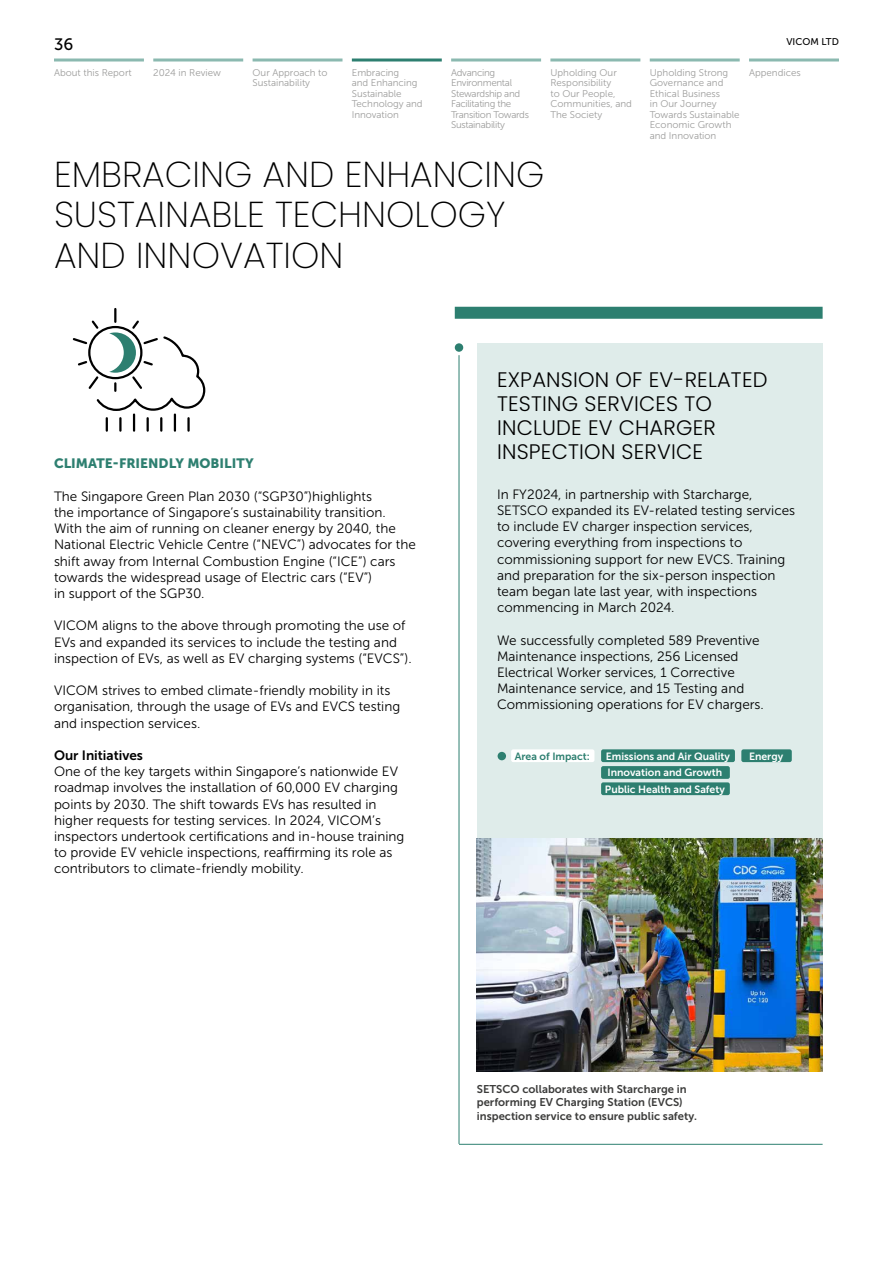
<style>
.page{position:relative;width:893px;height:1263px;background:#fff}
.page>*{position:absolute;margin:0;border:0;box-sizing:border-box;transform-origin:0 0}
.t1{font:200 36px/40.5px "Poppins";color:#000}
.t2{font:300 21px/24px "Poppins";letter-spacing:.01em;color:#000}
.t3{font:16.5px "Museo Sans 500";color:#000}
.t4{font:13.5px/16.2px "Museo Sans 300";color:#000}
.t5{font:13.5px "Museo Sans 900";color:#2d7f70}
.t6{font:13.5px "Museo Sans 700";color:#000}
.t7{font:11.25px/13.5px "Museo Sans 700";color:#3c3c3b}
.t8{font:10.5px/16.5px "Museo Sans 700";color:#fff}
.t9{font:10.5px "Museo Sans 700";color:#2d7f70}
.t10{font:9.75px/10.5px "Museo Sans 300";color:#9d9d9c}
.t11{font:9.75px/10.5px "Museo Sans 300";letter-spacing:-.03em;color:#9d9d9c}
.t12{font:9.75px "Museo Sans 500";color:#000}
</style>
<div class="page">
<div style="left:477px;top:343px;width:346px;height:515px;background:#dfecea"></div>
<div style="left:455px;top:307px;width:368px;height:12px;background:#2d7f70"></div>
<hr style="left:459px;top:1144px;width:364px;height:1px;background:#2d7f70">
<div style="left:455px;top:343px;width:8px;height:9px;background:#2d7f70;border-radius:50%"></div>
<hr style="left:459px;top:355px;width:1px;height:789px;background:#2d7f70">
<svg style="left:71px;top:58px;width:133px;height:374px"></svg>
<div style="left:601px;top:749px;width:134px;height:13px;background:#2d7f70;border-radius:2px"></div>
<div style="left:601px;top:766px;width:129px;height:13px;background:#2d7f70;border-radius:2px"></div>
<div style="left:601px;top:782px;width:129px;height:13px;background:#2d7f70;border-radius:2px"></div>
<div style="left:741px;top:749px;width:51px;height:13px;background:#2d7f70;border-radius:2px"></div>
<div style="left:498px;top:752px;width:8px;height:8px;background:#2d7f70;border-radius:50%"></div>
<div style="left:511px;top:749px;width:83px;height:13px;background:#fff;border-radius:2px"></div>
<img style="left:477px;top:839px;width:346px;height:232px">
<hr style="left:253px;top:59px;width:89px;height:3px;background:#8bb9b0">
<hr style="left:153px;top:59px;width:90px;height:3px;background:#8bb9b0">
<hr style="left:352px;top:59px;width:90px;height:3px;background:#2d7f70">
<hr style="left:451px;top:59px;width:90px;height:3px;background:#8bb9b0">
<hr style="left:550px;top:59px;width:90px;height:3px;background:#8bb9b0">
<hr style="left:650px;top:59px;width:90px;height:3px;background:#8bb9b0">
<hr style="left:749px;top:59px;width:90px;height:3px;background:#8bb9b0">
<hr style="left:54px;top:59px;width:90px;height:3px;background:#8bb9b0">
<p class="t3" style="left:54px;top:36px;width:21px">36</p>
<p class="t12" style="left:786px;top:37px;width:54px">VICOM LTD</p>
<p class="t10" style="left:153px;top:67px;width:69px">2024 in Review</p>
<p class="t10" style="left:650px;top:67px;width:91px">Upholding Strong<br>Governance and<br>Ethical Business<br>in Our Journey<br>Towards Sustainable<br>Economic Growth and Innovation</p>
<p class="t10" style="left:253px;top:67px;width:76px">Our Approach to<br>Sustainability</p>
<p class="t10" style="left:352px;top:67px;width:72px">Embracing<br>and Enhancing<br>Sustainable<br>Technology and<br>Innovation</p>
<p class="t11" style="left:451px;top:67px;width:79px">Advancing<br>Environmental<br>Stewardship and<br>Facilitating the<br>Transition Towards<br>Sustainability</p>
<p class="t10" style="left:550px;top:67px;width:83px">Upholding Our<br>Responsibility<br>to Our People,<br>Communities, and<br>The Society</p>
<p class="t10" style="left:54px;top:67px;width:79px">About this Report</p>
<p class="t10" style="left:749px;top:67px;width:53px">Appendices</p>
<h1 class="t1" style="left:54px;top:154px;width:492px">EMBRACING AND ENHANCING<br>SUSTAINABLE TECHNOLOGY<br>AND INNOVATION</h1>
<p class="t5" style="left:54px;top:456px;width:201px">CLIMATE-FRIENDLY MOBILITY</p>
<p class="t4" style="left:54px;top:488px;width:363px">The Singapore Green Plan 2030 (“SGP30”)highlights<br>the importance of Singapore’s sustainability transition.<br>With the aim of running on cleaner energy by 2040, the National Electric Vehicle Centre (“NEVC”) advocates for the shift away from Internal Combustion Engine (“ICE”) cars towards the widespread usage of Electric cars (“EV”)<br>in support of the SGP30.</p>
<p class="t4" style="left:54px;top:618px;width:359px">VICOM aligns to the above through promoting the use of<br>EVs and expanded its services to include the testing and inspection of EVs, as well as EV charging systems (“EVCS”).</p>
<p class="t4" style="left:54px;top:682px;width:348px">VICOM strives to embed climate-friendly mobility in its organisation, through the usage of EVs and EVCS testing and inspection services.</p>
<p class="t6" style="left:54px;top:748px;width:91px">Our Initiatives</p>
<p class="t4" style="left:54px;top:763px;width:352px">One of the key targets within Singapore’s nationwide EV roadmap involves the installation of 60,000 EV charging points by 2030. The shift towards EVs has resulted in higher requests for testing services. In 2024, VICOM’s inspectors undertook certifications and in-house training to provide EV vehicle inspections, reaffirming its role as contributors to climate-friendly mobility.</p>
<h2 class="t2" style="left:497px;top:367px;width:272px">EXPANSION OF EV-RELATED<br>TESTING SERVICES TO<br>INCLUDE EV CHARGER<br>INSPECTION SERVICE</h2>
<p class="t4" style="left:497px;top:486px;width:300px">In FY2024, in partnership with Starcharge, SETSCO expanded its EV-related testing services to include EV charger inspection services, covering everything from inspections to commissioning support for new EVCS. Training and preparation for the six-person inspection team began late last year, with inspections commencing in March 2024.</p>
<p class="t4" style="left:497px;top:632px;width:268px">We successfully completed 589 Preventive Maintenance inspections, 256 Licensed Electrical Worker services, 1 Corrective Maintenance service, and 15 Testing and Commissioning operations for EV chargers.</p>
<p class="t8" style="left:605px;top:748px;width:127px">Emissions and Air Quality<br>Innovation and Growth<br>Public Health and Safety</p>
<p class="t9" style="left:515px;top:750px;width:77px">Area of Impact:</p>
<p class="t8" style="left:749px;top:748px;width:36px">Energy</p>
<p class="t7" style="left:477px;top:1082px;width:222px">SETSCO collaborates with Starcharge in performing EV Charging Station (EVCS) inspection service to ensure public safety.</p>
</div>
